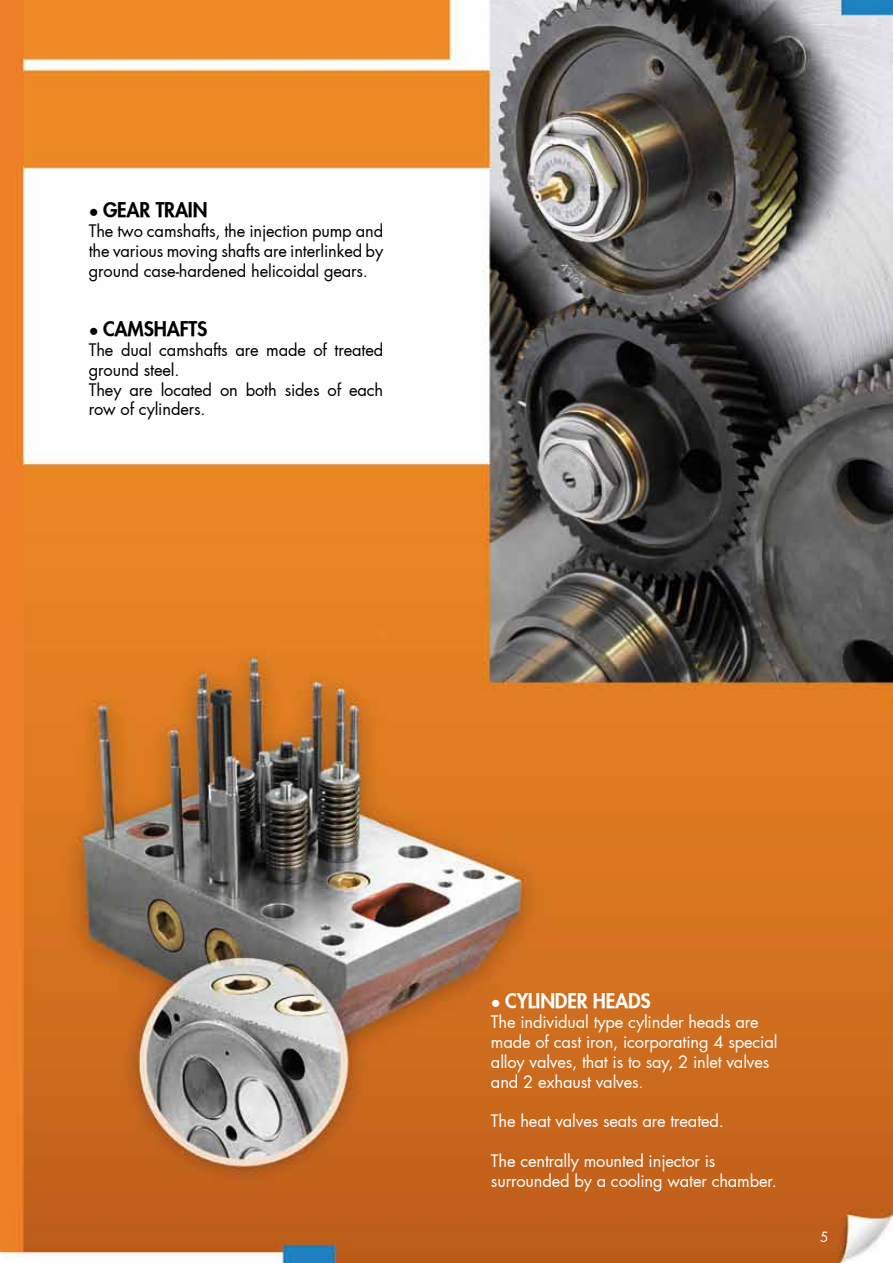
<style>
.page{position:relative;width:893px;height:1263px;background:#fff}
.page>*{position:absolute;margin:0;border:0;box-sizing:border-box;transform-origin:0 0}
.t1{font:800 19.5px "Futura";letter-spacing:-.01em;color:#000}
.t2{font:800 19.5px "Futura";letter-spacing:-.01em;color:#fff}
.t3{font:16.5px/19.8px "Futura";letter-spacing:-.01em;color:#fff}
.t4{font:16.5px/19.8px "Futura";letter-spacing:-.01em;color:#000;text-align:justify}
.t5{font:13.5px "Futura";color:#fff}
.s1{font-family:"Arial";font-weight:400;font-size:16.5px}
</style>
<div class="page">
<img style="left:3px;top:0;width:890px;height:1263px">
<hr style="left:0;top:0;width:3px;height:1253px;background:#ee8028">
<p class="t1" style="left:89px;top:198px;width:120px"><span class="s1">●</span> GEAR TRAIN</p>
<p class="t4" style="left:89px;top:221px;width:296px">The two camshafts, the injection pump and the various moving shafts are interlinked by ground case-hardened helicoidal gears.</p>
<p class="t1" style="left:89px;top:317px;width:120px"><span class="s1">●</span> CAMSHAFTS</p>
<p class="t4" style="left:89px;top:340px;width:296px;text-align:left">The dual camshafts are made of treated ground steel.<br>They are located on both sides of each row of cylinders.</p>
<p class="t2" style="left:491px;top:989px;width:161px"><span class="s1">●</span> CYLINDER HEADS</p>
<p class="t3" style="left:491px;top:1012px;width:288px">The individual type cylinder heads are made of cast iron, icorporating 4 special alloy valves, that is to say, 2 inlet valves and 2 exhaust valves.</p>
<p class="t3" style="left:491px;top:1111px;width:234px">The heat valves seats are treated.</p>
<p class="t3" style="left:491px;top:1151px;width:288px">The centrally mounted injector is surrounded by a cooling water chamber.</p>
<p class="t5" style="left:820px;top:1228px;width:10px">5</p>
</div>
